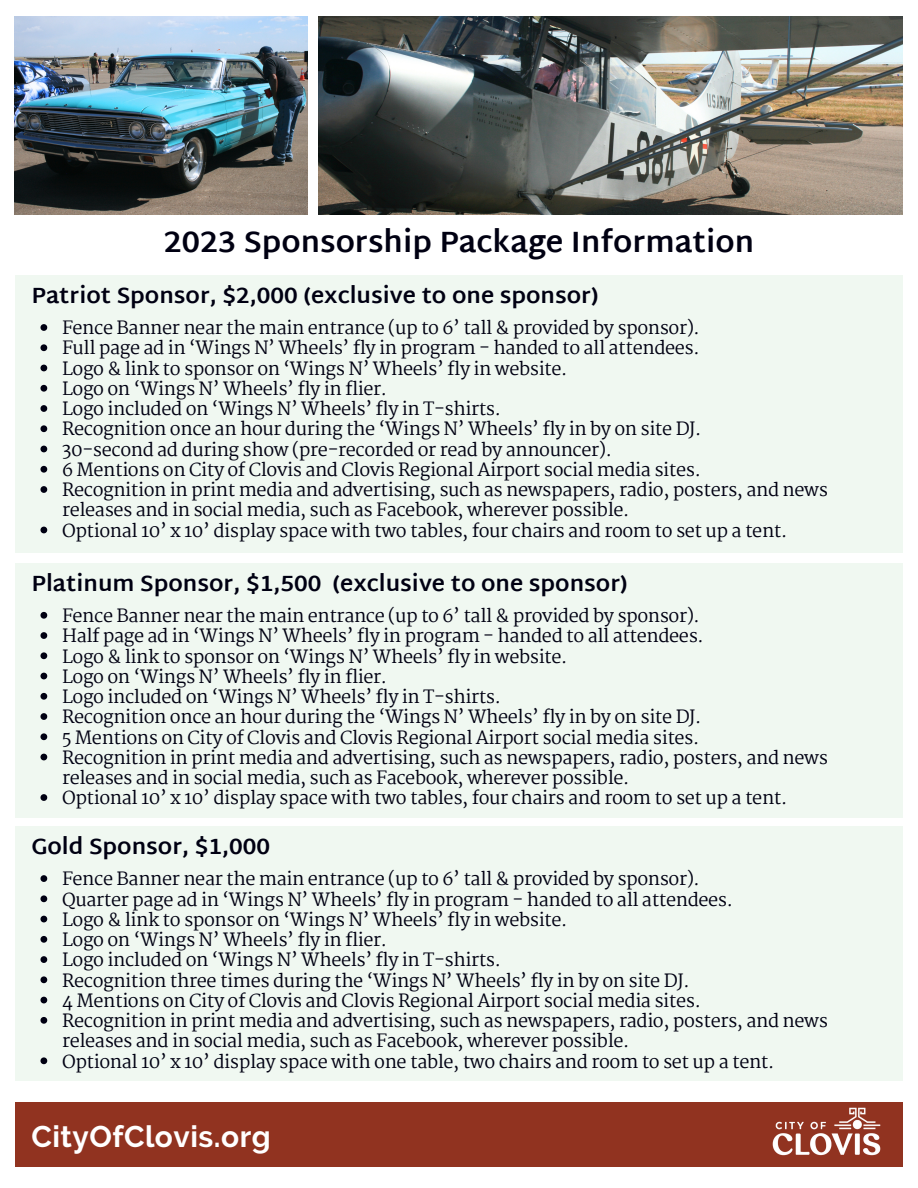
<style>
.page{position:relative;width:918px;height:1188px;background:#fff}
.page>*{position:absolute;margin:0;border:0;box-sizing:border-box;transform-origin:0 0}
.t1{font:700 30px "Martel Sans";color:#000012}
.t2{font:700 29.85px "Raleway";letter-spacing:.015em;color:#fff}
.t3{font:700 22.5px "Martel Sans";color:#000012}
.t4{font:18px/20.2px "Martel";letter-spacing:-.02em;color:#000012}
</style>
<div class="page">
<img style="left:319px;top:17px;width:584px;height:198px">
<img style="left:15px;top:17px;width:293px;height:198px">
<div style="left:15px;top:1102px;width:888px;height:64px;background:#913320"></div>
<img style="left:772px;top:1108px;width:108px;height:47px">
<div style="left:15px;top:275px;width:888px;height:278px;background:#f0f8f1"></div>
<svg style="left:40px;top:324px;width:7px;height:7px"></svg>
<svg style="left:40px;top:344px;width:7px;height:7px"></svg>
<svg style="left:40px;top:365px;width:7px;height:6px"></svg>
<svg style="left:40px;top:385px;width:7px;height:7px"></svg>
<svg style="left:40px;top:405px;width:7px;height:7px"></svg>
<svg style="left:40px;top:425px;width:7px;height:7px"></svg>
<svg style="left:40px;top:446px;width:7px;height:6px"></svg>
<svg style="left:40px;top:466px;width:7px;height:7px"></svg>
<svg style="left:40px;top:486px;width:7px;height:7px"></svg>
<svg style="left:40px;top:527px;width:7px;height:6px"></svg>
<div style="left:15px;top:563px;width:888px;height:255px;background:#f0f8f1"></div>
<svg style="left:40px;top:612px;width:7px;height:7px"></svg>
<svg style="left:40px;top:632px;width:7px;height:7px"></svg>
<svg style="left:40px;top:652px;width:7px;height:7px"></svg>
<svg style="left:40px;top:673px;width:7px;height:6px"></svg>
<svg style="left:40px;top:693px;width:7px;height:7px"></svg>
<svg style="left:40px;top:713px;width:7px;height:7px"></svg>
<svg style="left:40px;top:733px;width:7px;height:7px"></svg>
<svg style="left:40px;top:754px;width:7px;height:6px"></svg>
<svg style="left:40px;top:794px;width:7px;height:7px"></svg>
<div style="left:15px;top:826px;width:888px;height:255px;background:#f0f8f1"></div>
<svg style="left:40px;top:875px;width:7px;height:7px"></svg>
<svg style="left:40px;top:895px;width:7px;height:7px"></svg>
<svg style="left:40px;top:916px;width:7px;height:6px"></svg>
<svg style="left:40px;top:936px;width:7px;height:7px"></svg>
<svg style="left:40px;top:956px;width:7px;height:7px"></svg>
<svg style="left:40px;top:976px;width:7px;height:7px"></svg>
<svg style="left:40px;top:997px;width:7px;height:6px"></svg>
<svg style="left:40px;top:1017px;width:7px;height:7px"></svg>
<svg style="left:40px;top:1057px;width:7px;height:7px"></svg>
<p class="t1" style="left:164px;top:224px;width:592px">2023 Sponsorship Package Information</p>
<p class="t3" style="left:32px;top:282px;width:569px">Patriot Sponsor, $2,000 (exclusive to one sponsor)</p>
<p class="t4" style="left:62px;top:318px;width:639px">Fence Banner near the main entrance (up to 6’ tall &amp; provided by sponsor).</p>
<p class="t4" style="left:62px;top:338px;width:639px">Full page ad in ‘Wings N’ Wheels’ fly in program - handed to all attendees.</p>
<p class="t4" style="left:62px;top:358px;width:507px">Logo &amp; link to sponsor on ‘Wings N’ Wheels’ fly in website.</p>
<p class="t4" style="left:62px;top:379px;width:327px">Logo on ‘Wings N’ Wheels’ fly in flier.</p>
<p class="t4" style="left:62px;top:399px;width:440px">Logo included on ‘Wings N’ Wheels’ fly in T-shirts.</p>
<p class="t4" style="left:62px;top:419px;width:641px">Recognition once an hour during the ‘Wings N’ Wheels’ fly in by on site DJ.</p>
<p class="t4" style="left:62px;top:439px;width:551px">30-second ad during show (pre-recorded or read by announcer).</p>
<p class="t4" style="left:62px;top:460px;width:640px">6 Mentions on City of Clovis and Clovis Regional Airport social media sites.</p>
<p class="t4" style="left:62px;top:480px;width:767px">Recognition in print media and advertising, such as newspapers, radio, posters, and news releases and in social media, such as Facebook, wherever possible.</p>
<p class="t4" style="left:62px;top:520px;width:727px">Optional 10’ x 10’ display space with two tables, four chairs and room to set up a tent.</p>
<p class="t3" style="left:32px;top:570px;width:598px">Platinum Sponsor, $1,500 (exclusive to one sponsor)</p>
<p class="t4" style="left:62px;top:606px;width:639px">Fence Banner near the main entrance (up to 6’ tall &amp; provided by sponsor).</p>
<p class="t4" style="left:62px;top:626px;width:643px">Half page ad in ‘Wings N’ Wheels’ fly in program - handed to all attendees.</p>
<p class="t4" style="left:62px;top:646px;width:507px">Logo &amp; link to sponsor on ‘Wings N’ Wheels’ fly in website.</p>
<p class="t4" style="left:62px;top:666px;width:327px">Logo on ‘Wings N’ Wheels’ fly in flier.</p>
<p class="t4" style="left:62px;top:687px;width:440px">Logo included on ‘Wings N’ Wheels’ fly in T-shirts.</p>
<p class="t4" style="left:62px;top:707px;width:641px">Recognition once an hour during the ‘Wings N’ Wheels’ fly in by on site DJ.</p>
<p class="t4" style="left:62px;top:727px;width:639px">5 Mentions on City of Clovis and Clovis Regional Airport social media sites.</p>
<p class="t4" style="left:62px;top:747px;width:767px">Recognition in print media and advertising, such as newspapers, radio, posters, and news releases and in social media, such as Facebook, wherever possible.</p>
<p class="t4" style="left:62px;top:788px;width:727px">Optional 10’ x 10’ display space with two tables, four chairs and room to set up a tent.</p>
<p class="t3" style="left:32px;top:833px;width:240px">Gold Sponsor, $1,000</p>
<p class="t4" style="left:62px;top:869px;width:639px">Fence Banner near the main entrance (up to 6’ tall &amp; provided by sponsor).</p>
<p class="t4" style="left:62px;top:889px;width:672px">Quarter page ad in ‘Wings N’ Wheels’ fly in program - handed to all attendees.</p>
<p class="t4" style="left:62px;top:909px;width:507px">Logo &amp; link to sponsor on ‘Wings N’ Wheels’ fly in website.</p>
<p class="t4" style="left:62px;top:930px;width:327px">Logo on ‘Wings N’ Wheels’ fly in flier.</p>
<p class="t4" style="left:62px;top:950px;width:440px">Logo included on ‘Wings N’ Wheels’ fly in T-shirts.</p>
<p class="t4" style="left:62px;top:970px;width:629px">Recognition three times during the ‘Wings N’ Wheels’ fly in by on site DJ.</p>
<p class="t4" style="left:62px;top:990px;width:640px">4 Mentions on City of Clovis and Clovis Regional Airport social media sites.</p>
<p class="t4" style="left:62px;top:1011px;width:767px">Recognition in print media and advertising, such as newspapers, radio, posters, and news releases and in social media, such as Facebook, wherever possible.</p>
<p class="t4" style="left:62px;top:1051px;width:714px">Optional 10’ x 10’ display space with one table, two chairs and room to set up a tent.</p>
<p class="t2" style="left:32px;top:1119px;width:241px">CityOfClovis.org</p>
</div>
